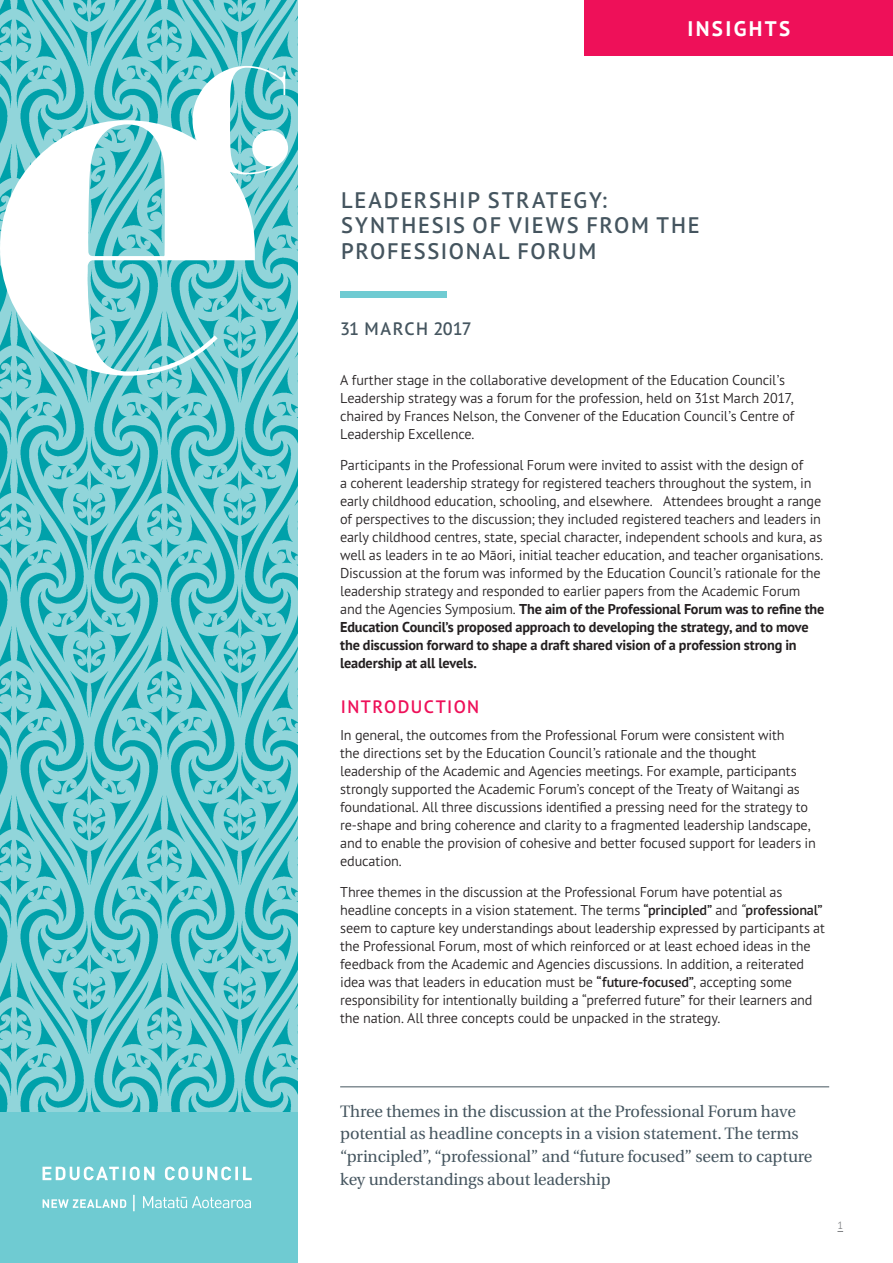
<style>
.page{position:relative;width:893px;height:1263px;background:#fff}
.page>*{position:absolute;margin:0;border:0;box-sizing:border-box;transform-origin:0 0}
.Title{font:600 22.5px/25.5px "PT Sans Pro";letter-spacing:.08em;color:#45555f}
.t1{font:700 21px "PT Sans";letter-spacing:.11em;color:#fff}
.Headline{font:600 18px "PT Sans Pro";letter-spacing:.075em;color:#ee1059}
.Date{font:600 18px "PT Sans Pro";letter-spacing:.02em;color:#45555f}
.sidebar{font:16.5px/22.5px "Utopia";letter-spacing:-.01em;color:#45555f}
.Body_Copy{font:300 14.25px/18px "PT Sans Pro";letter-spacing:-.015em;color:#231f20}
.t2{font:300 10.5px "PT Sans Pro";color:#808285}
.s1{font-family:"PT Sans";font-weight:700}
.s2{font-weight:600}
.s3{font-style:italic}
</style>
<div class="page">
<div style="left:585px;top:0;width:308px;height:55px;background:#ee1059"></div>
<div style="left:0;top:0;width:298px;height:1263px;background:#6fcbd2"></div>
<img style="left:0;top:0;width:298px;height:1111px">
<svg style="left:43px;top:1166px;width:209px;height:14px"></svg>
<svg style="left:143px;top:1196px;width:108px;height:12px"></svg>
<svg style="left:43px;top:1199px;width:83px;height:9px"></svg>
<svg style="left:133px;top:1195px;width:2px;height:16px"></svg>
<div style="left:340px;top:291px;width:106px;height:7px;background:#6fcbd2"></div>
<svg style="left:0;top:66px;width:288px;height:310px;background:#9bd9dd"></svg>
<hr style="left:340px;top:1086px;width:489px;height:1px;background:#45555f">
<h2 class="t1" style="left:687px;top:14px;width:104px">INSIGHTS</h2>
<p class="Title" style="left:341px;top:186px;width:267px">LEADERSHIP STRATEGY:</p>
<p class="Title" style="left:341px;top:212px;width:360px">SYNTHESIS OF VIEWS FROM THE<br>PROFESSIONAL FORUM</p>
<p class="Date" style="left:340px;top:317px;width:133px">31 MARCH 2017</p>
<p class="Body_Copy" style="left:340px;top:371px;width:456px">A further stage in the collaborative development of the Education Council’s Leadership strategy was a forum for the profession, held on 31st March 2017, chaired by Frances Nelson, the Convener of the Education Council’s Centre of Leadership Excellence.</p>
<p class="Body_Copy" style="left:340px;top:455px;width:486px">Participants in the Professional Forum were invited to assist with the design of<br>a coherent leadership strategy for registered teachers throughout the system, in early childhood education, schooling, and elsewhere. Attendees brought a range of perspectives to the discussion; they included registered teachers and leaders in early childhood centres, state, special character, independent schools and kura, as well as leaders in te ao Māori, initial teacher education, and teacher organisations.<br>Discussion at the forum was informed by the Education Council’s rationale for the leadership strategy and responded to earlier papers from the Academic Forum and the Agencies Symposium. <span class="s1">The aim of the Professional Forum was to refine the Education Council’s proposed approach to developing the strategy, and to move the discussion forward to shape a draft shared vision of a profession strong in leadership at all levels.</span></p>
<p class="Headline" style="left:341px;top:695px;width:140px">INTRODUCTION</p>
<p class="Body_Copy" style="left:340px;top:725px;width:477px">In general, the outcomes from the Professional Forum were consistent with<br>the directions set by the Education Council’s rationale and the thought leadership of the Academic and Agencies meetings. For example, participants strongly supported the Academic Forum’s concept of the Treaty of Waitangi as foundational. All three discussions identified a pressing need for the strategy to re-shape and bring coherence and clarity to a fragmented leadership landscape, and to enable the provision of cohesive and better focused support for leaders in education.</p>
<p class="Body_Copy" style="left:340px;top:882px;width:486px">Three themes in the discussion at the Professional Forum have potential as headline concepts in a vision statement. The terms <span class="s2">“principled”</span> and <span class="s3">“</span><span class="s2">professional” </span>seem to capture key understandings about leadership expressed by participants at the Professional Forum, most of which reinforced or at least echoed ideas in the feedback from the Academic and Agencies discussions. In addition, a reiterated idea was that leaders in education must be <span class="s2">“future-focused”</span>, accepting some responsibility for intentionally building a “preferred future” for their learners and the nation. All three concepts could be unpacked in the strategy.</p>
<p class="sidebar" style="left:340px;top:1100px;width:474px">Three themes in the discussion at the Professional Forum have potential as headline concepts in a vision statement. The terms “principled”, “professional” and “future focused” seem to capture key understandings about leadership</p>
<p class="t2" style="left:837px;top:1218px;width:7px">1</p>
</div>
